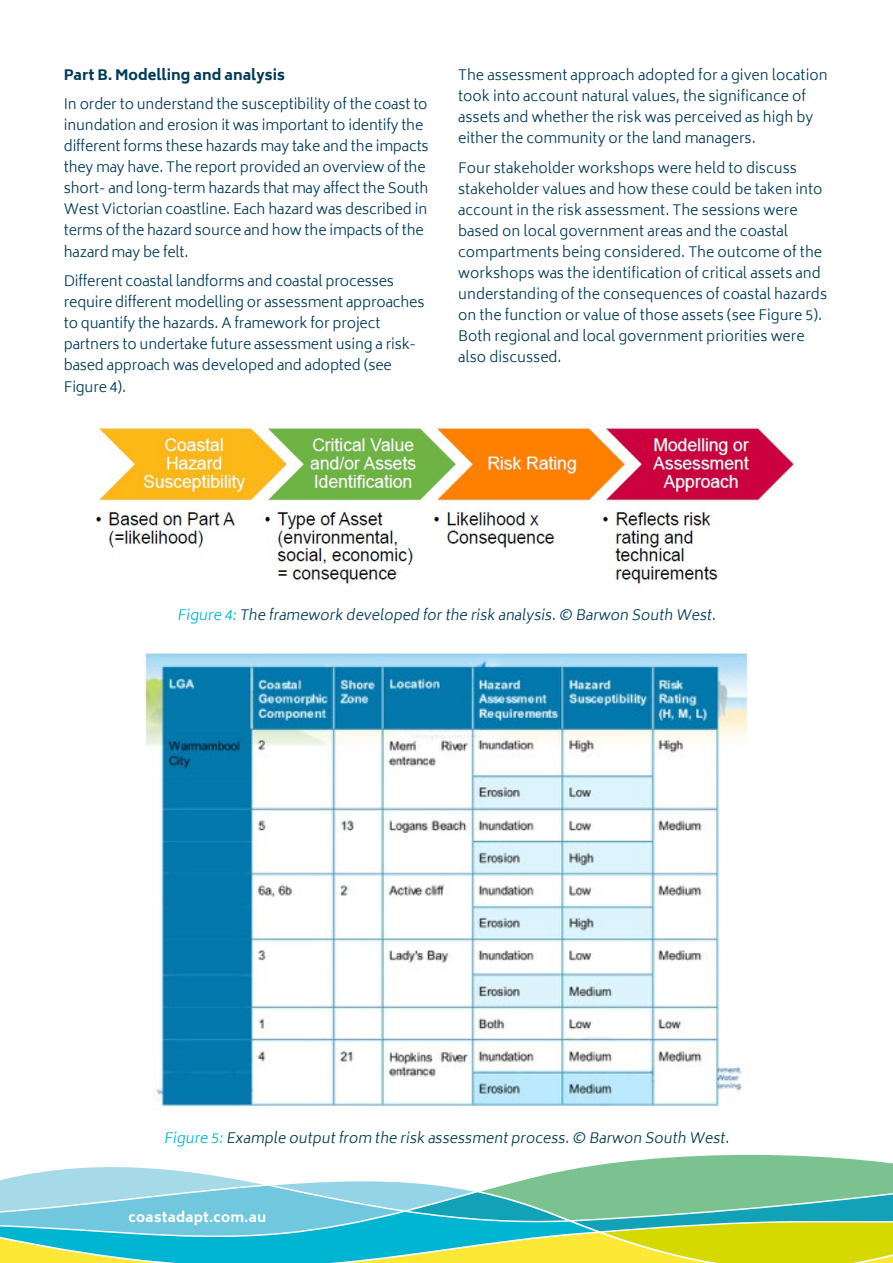
<style>
.page{position:relative;width:893px;height:1263px;background:#fff}
.page>*{position:absolute;margin:0;border:0;box-sizing:border-box;transform-origin:0 0}
.t1{font:300 14.25px/21.1px "Biryani";color:#003a57}
.t2{font:800 14.25px "Biryani";color:#003a57}
.t3{font:800 13.5px "Biryani";letter-spacing:.02em;color:#fff}
.s1{color:#00b5d2}
</style>
<div class="page">
<svg style="left:0;top:1154px;width:893px;height:109px"></svg>
<img style="left:142px;top:652px;width:608px;height:455px">
<img style="left:96px;top:423px;width:701px;height:162px">
<p class="t2" style="left:64px;top:66px;width:223px">Part B. Modelling and analysis</p>
<p class="t1" style="left:64px;top:94px;width:366px">In order to understand the susceptibility of the coast to inundation and erosion it was important to identify the different forms these hazards may take and the impacts they may have. The report provided an overview of the short- and long-term hazards that may affect the South West Victorian coastline. Each hazard was described in terms of the hazard source and how the impacts of the hazard may be felt.</p>
<p class="t1" style="left:64px;top:271px;width:362px">Different coastal landforms and coastal processes require different modelling or assessment approaches to quantify the hazards. A framework for project partners to undertake future assessment using a risk&shy;based approach was developed and adopted (see Figure 4).</p>
<p class="t1" style="left:458px;top:64px;width:371px">The assessment approach adopted for a given location took into account natural values, the significance of assets and whether the risk was perceived as high by either the community or the land managers.</p>
<p class="t1" style="left:458px;top:157px;width:370px">Four stakeholder workshops were held to discuss stakeholder values and how these could be taken into account in the risk assessment. The sessions were based on local government areas and the coastal compartments being considered. The outcome of the workshops was the identification of critical assets and understanding of the consequences of coastal hazards on the function or value of those assets (see Figure 5).<br>Both regional and local government priorities were also discussed.</p>
<p class="t1" style="left:177px;top:604px;width:543px"><span class="s1">Figure 4:</span>The framework developed forthe risk analysis.© Barwon South West.</p>
<p class="t1" style="left:164px;top:1127px;width:570px"><span class="s1">Figure 5:</span>Example outputfrom the risk assessmentprocess.© Barwon South West.</p>
<p class="t3" style="left:129px;top:1209px;width:139px">coastadapt.com.au</p>
</div>
